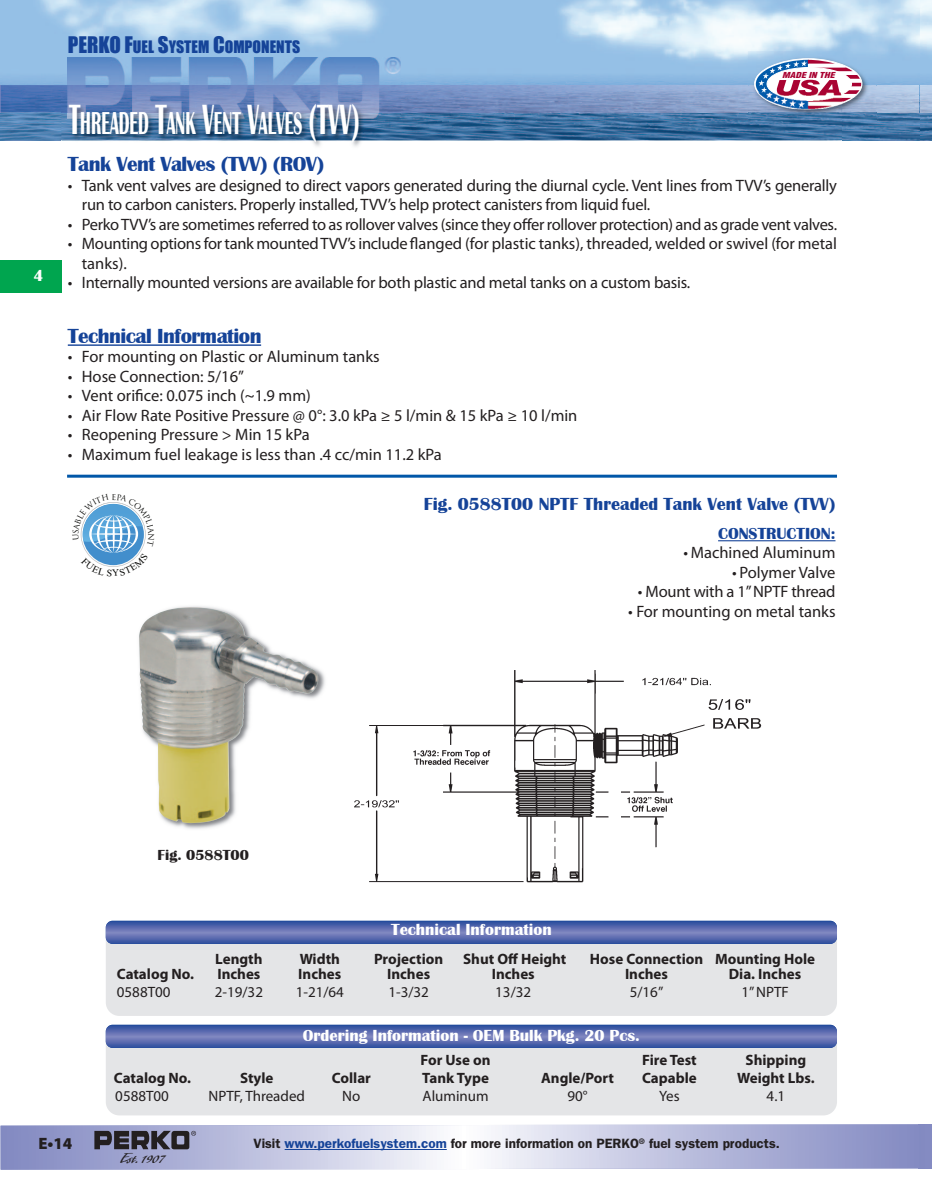
<style>
.page{position:relative;width:932px;height:1202px;background:#fff}
.page>*{position:absolute;margin:0;border:0;box-sizing:border-box;transform-origin:0 0}
.t1{font:700 32.7px "Britannic";color:#fff;scale:.5 1}
.t2{font:700 21px "Britannic";letter-spacing:-.025em;color:#154398}
.t3{font:700 18px "Britannic";color:#154398}
.t4{font:16.5px/19.5px "Myriad Pro";letter-spacing:-.015em;color:#231f20}
.t5{font:700 16.5px "Britannic";color:#fff}
.t6{font:700 16.5px "Britannic";color:#154398}
.t7{font:900 16.5px "Myriad Pro";color:#231f20}
.t8{font:15.75px "Impact";color:#154398}
.t9{font:700 15px "Myriad Pro";color:#231f20}
.t10{font:15px "Myriad Pro";color:#231f20}
.t11{font:700 15px "Britannic";color:#231f20}
.t12{font:15px "Laser Plain";color:#231f20}
.t13{font:600 13.5px "Franklin Gothic";color:#231f20}
.t14{font:italic 900 condensed 8.1px "Helvetica";color:#a90332;scale:1.23 1}
.s1{font-size:21px}
.s2{font-size:43.5px}
.s3{color:#154398}
</style>
<div class="page">
<img style="left:919px;top:85px;width:13px;height:27px">
<div style="left:918px;top:1124px;width:14px;height:44px;background:#838ac1"></div>
<img style="left:1px;top:0;width:918px;height:140px">
<svg style="left:0;top:85px;width:1px;height:27px"></svg>
<img style="left:401px;top:85px;width:347px;height:27px">
<img style="left:1px;top:85px;width:67px;height:27px">
<svg style="left:1px;top:1124px;width:918px;height:45px;background:#b8bbd8"></svg>
<div style="left:1px;top:260px;width:61px;height:32px;background:#00a54f"></div>
<img style="left:748px;top:52px;width:128px;height:70px">
<svg style="left:754px;top:58px;width:108px;height:51px"></svg>
<img style="left:68px;top:58px;width:333px;height:54px">
<img style="left:61px;top:112px;width:780px;height:35px">
<img style="left:61px;top:93px;width:7px;height:19px">
<img style="left:748px;top:93px;width:93px;height:19px">
<img style="left:757px;top:93px;width:84px;height:16px">
<hr style="left:68px;top:344px;width:193px;height:2px;background:#154398">
<img style="left:354px;top:670px;width:408px;height:213px">
<img style="left:168px;top:606px;width:157px;height:223px">
<img style="left:139px;top:607px;width:180px;height:216px">
<hr style="left:718px;top:540px;width:117px;height:1px;background:#154398">
<hr style="left:67px;top:474px;width:770px;height:3px;background:#0157a8">
<div style="left:106px;top:1028px;width:731px;height:87px;background:#e4e5e7;border-radius:14px"></div>
<svg style="left:106px;top:1024px;width:731px;height:23px;background:#5b6db0"></svg>
<div style="left:106px;top:924px;width:731px;height:92px;background:#e4e5e7;border-radius:14px"></div>
<svg style="left:106px;top:920px;width:731px;height:23px;background:#5b6db0"></svg>
<svg style="left:80px;top:502px;width:66px;height:65px"></svg>
<p class="t5" style="left:33px;top:267px;width:12px">4</p>
<p class="t8" style="left:68px;top:37px;width:234px"><span class="s1">PERKO F</span>UEL <span class="s1">S</span>YSTEM <span class="s1">C</span>OMPONENTS</p>
<h1 class="t1" style="left:69px;top:107px;width:582px"><span class="s2">T</span>HREADED <span class="s2">T</span>ANK <span class="s2">V</span>ENT <span class="s2">V</span>ALVES <span class="s2">(TVV)</span></h1>
<p class="t14" style="left:782px;top:72px;width:44px">MADE IN THE</p>
<p class="t2" style="left:68px;top:154px;width:258px">Tank Vent Valves (TVV) (ROV)</p>
<p class="t4" style="left:82px;top:177px;width:756px;text-indent:-14px">• Tank vent valves are designed to direct vapors generated during the diurnal cycle. Vent lines from TVV’s generally run to carbon canisters. Properly installed, TVV’s help protect canisters from liquid fuel.</p>
<p class="t4" style="left:68px;top:216px;width:770px">• Perko TVV’s are sometimes referred to as rollover valves (since they offer rollover protection) and as grade vent valves.</p>
<p class="t4" style="left:82px;top:235px;width:756px;text-indent:-14px">• Mounting options for tank mounted TVV’s include flanged (for plastic tanks), threaded, welded or swivel (for metal tanks).</p>
<p class="t4" style="left:68px;top:274px;width:624px">• Internally mounted versions are available for both plastic and metal tanks on a custom basis.</p>
<p class="t2" style="left:68px;top:325px;width:195px">Technical Information</p>
<p class="t4" style="left:68px;top:348px;width:313px">• For mounting on Plastic or Aluminum tanks</p>
<p class="t4" style="left:68px;top:368px;width:178px">• Hose Connection: 5/16”</p>
<p class="t4" style="left:68px;top:387px;width:244px">• Vent orifice: 0.075 inch (~1.9 mm)</p>
<p class="t4" style="left:68px;top:407px;width:511px">• Air Flow Rate Positive Pressure @ 0°: 3.0 kPa ≥ 5 l/min &amp; 15 kPa ≥ 10 l/min</p>
<p class="t4" style="left:68px;top:426px;width:243px">• Reopening Pressure &gt; Min 15 kPa</p>
<p class="t4" style="left:68px;top:446px;width:375px">• Maximum fuel leakage is less than .4 cc/min 11.2 kPa</p>
<p class="t3" style="left:423px;top:495px;width:413px">Fig. 0588T00 NPTF Threaded Tank Vent Valve (TVV)</p>
<p class="t6" style="left:718px;top:525px;width:119px">CONSTRUCTION:</p>
<p class="t4" style="left:683px;top:544px;width:153px">• Machined Aluminum</p>
<p class="t4" style="left:732px;top:564px;width:105px">• Polymer Valve</p>
<p class="t4" style="left:638px;top:583px;width:199px">• Mount with a 1” NPTF thread</p>
<p class="t4" style="left:628px;top:603px;width:209px">• For mounting on metal tanks</p>
<p class="t11" style="left:158px;top:847px;width:93px">Fig. 0588T00</p>
<p class="t5" style="left:391px;top:921px;width:162px">Technical Information</p>
<p class="t9" style="left:215px;top:953px;width:49px">Length</p>
<p class="t9" style="left:300px;top:953px;width:42px">Width</p>
<p class="t9" style="left:374px;top:953px;width:71px">Projection</p>
<p class="t9" style="left:463px;top:953px;width:105px">Shut Off Height</p>
<p class="t9" style="left:590px;top:953px;width:227px">Hose Connection Mounting Hole</p>
<p class="t9" style="left:117px;top:968px;width:78px">Catalog No.</p>
<p class="t9" style="left:217px;top:968px;width:45px">Inches</p>
<p class="t9" style="left:298px;top:968px;width:45px">Inches</p>
<p class="t9" style="left:387px;top:968px;width:45px">Inches</p>
<p class="t9" style="left:491px;top:968px;width:45px">Inches</p>
<p class="t9" style="left:625px;top:968px;width:45px">Inches</p>
<p class="t9" style="left:728px;top:968px;width:74px">Dia. Inches</p>
<p class="t10" style="left:117px;top:986px;width:55px">0588T00</p>
<p class="t10" style="left:215px;top:986px;width:50px">2-19/32</p>
<p class="t10" style="left:296px;top:986px;width:50px">1-21/64</p>
<p class="t10" style="left:388px;top:986px;width:42px">1-3/32</p>
<p class="t10" style="left:495px;top:986px;width:37px">13/32</p>
<p class="t10" style="left:629px;top:986px;width:35px">5/16”</p>
<p class="t10" style="left:741px;top:986px;width:49px">1” NPTF</p>
<p class="t5" style="left:303px;top:1026px;width:339px">Ordering Information - OEM Bulk Pkg. 20 Pcs.</p>
<p class="t9" style="left:420px;top:1054px;width:71px">For Use on</p>
<p class="t9" style="left:642px;top:1054px;width:56px">Fire Test</p>
<p class="t9" style="left:745px;top:1054px;width:62px">Shipping</p>
<p class="t9" style="left:114px;top:1072px;width:78px">Catalog No.</p>
<p class="t9" style="left:240px;top:1072px;width:35px">Style</p>
<p class="t9" style="left:332px;top:1072px;width:41px">Collar</p>
<p class="t9" style="left:422px;top:1072px;width:68px">Tank Type</p>
<p class="t9" style="left:541px;top:1072px;width:74px">Angle/Port</p>
<p class="t9" style="left:642px;top:1072px;width:56px">Capable</p>
<p class="t9" style="left:737px;top:1072px;width:79px">Weight Lbs.</p>
<p class="t10" style="left:115px;top:1090px;width:55px">0588T00</p>
<p class="t10" style="left:208px;top:1090px;width:98px">NPTF, Threaded</p>
<p class="t10" style="left:342px;top:1090px;width:20px">No</p>
<p class="t10" style="left:422px;top:1090px;width:68px">Aluminum</p>
<p class="t10" style="left:567px;top:1090px;width:22px">90°</p>
<p class="t10" style="left:659px;top:1090px;width:22px">Yes</p>
<p class="t10" style="left:766px;top:1090px;width:20px">4.1</p>
<p class="t7" style="left:38px;top:1133px;width:35px">E•14</p>
<p class="t13" style="left:253px;top:1138px;width:528px">Visit <span class="s3">www.perkofuelsystem.com</span> for more information on PERKO<sup>®</sup> fuel system products.</p>
<p class="t12" style="left:120px;top:1153px;width:46px">Est. 1907</p>
</div>
